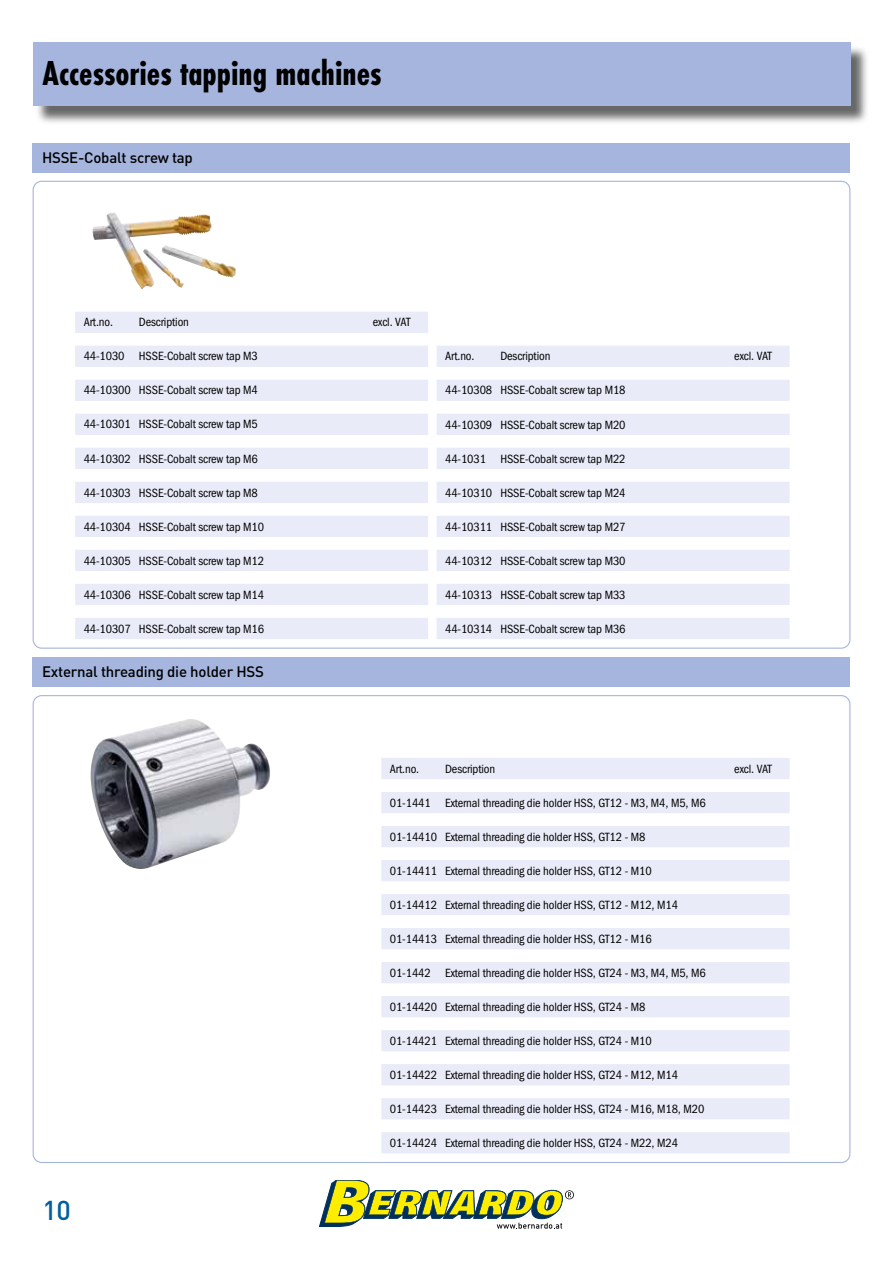
<style>
.page{position:relative;width:893px;height:1263px;background:#fff}
.page>*{position:absolute;margin:0;border:0;box-sizing:border-box;transform-origin:0 0}
.t1{font:700 36px "Futura PT Cond";color:#000}
.t2{font:500 27px "DIN Pro";color:#00609d}
.t3{font:500 15px "DIN Pro";letter-spacing:-.015em;color:#000}
.t4{font:12px "Franklin Gothic Book Cond ITC";letter-spacing:-.01em;color:#000}
</style>
<div class="page">
<div style="left:35px;top:45px;width:834px;height:80px;background:#000;opacity:.6"></div>
<div style="left:33px;top:43px;width:817px;height:63px;background:#a5b5de"></div>
<div style="left:33px;top:143px;width:817px;height:29px;background:#a5b5de"></div>
<div style="left:33px;top:657px;width:817px;height:29px;background:#a5b5de"></div>
<svg style="left:75px;top:312px;width:353px;height:327px;fill:#e9ecf8"></svg>
<svg style="left:437px;top:346px;width:353px;height:293px;fill:#e9ecf8"></svg>
<svg style="left:381px;top:758px;width:409px;height:395px;fill:#e9ecf8"></svg>
<svg style="left:381px;top:915px;width:409px;height:13px"></svg>
<img style="left:90px;top:719px;width:180px;height:150px">
<img style="left:92px;top:214px;width:112px;height:75px">
<svg style="left:319px;top:1180px;width:255px;height:49px"></svg>
<h1 class="t1" style="left:42px;top:52px;width:340px">Accessories tapping machines</h1>
<p class="t3" style="left:42px;top:147px;width:152px">HSSE-Cobalt screw tap</p>
<p class="t4" style="left:84px;top:315px;width:31px">Art.no.</p>
<p class="t4" style="left:139px;top:315px;width:52px">Description</p>
<p class="t4" style="left:373px;top:315px;width:39px">excl. VAT</p>
<p class="t4" style="left:84px;top:349px;width:176px">44-1030 HSSE-Cobalt screw tap M3</p>
<p class="t4" style="left:84px;top:383px;width:176px">44-10300 HSSE-Cobalt screw tap M4</p>
<p class="t4" style="left:84px;top:417px;width:176px">44-10301 HSSE-Cobalt screw tap M5</p>
<p class="t4" style="left:84px;top:451px;width:176px">44-10302 HSSE-Cobalt screw tap M6</p>
<p class="t4" style="left:84px;top:485px;width:176px">44-10303 HSSE-Cobalt screw tap M8</p>
<p class="t4" style="left:84px;top:519px;width:182px">44-10304 HSSE-Cobalt screw tap M10</p>
<p class="t4" style="left:84px;top:553px;width:182px">44-10305 HSSE-Cobalt screw tap M12</p>
<p class="t4" style="left:84px;top:588px;width:182px">44-10306 HSSE-Cobalt screw tap M14</p>
<p class="t4" style="left:84px;top:622px;width:182px">44-10307 HSSE-Cobalt screw tap M16</p>
<p class="t3" style="left:42px;top:661px;width:223px">External threading die holder HSS</p>
<p class="t4" style="left:445px;top:349px;width:31px">Art.no.</p>
<p class="t4" style="left:500px;top:349px;width:52px">Description</p>
<p class="t4" style="left:734px;top:349px;width:39px">excl. VAT</p>
<p class="t4" style="left:445px;top:383px;width:182px">44-10308 HSSE-Cobalt screw tap M18</p>
<p class="t4" style="left:445px;top:417px;width:182px">44-10309 HSSE-Cobalt screw tap M20</p>
<p class="t4" style="left:445px;top:451px;width:182px">44-1031 HSSE-Cobalt screw tap M22</p>
<p class="t4" style="left:445px;top:485px;width:182px">44-10310 HSSE-Cobalt screw tap M24</p>
<p class="t4" style="left:445px;top:519px;width:182px">44-10311 HSSE-Cobalt screw tap M27</p>
<p class="t4" style="left:445px;top:554px;width:182px">44-10312 HSSE-Cobalt screw tap M30</p>
<p class="t4" style="left:445px;top:588px;width:182px">44-10313 HSSE-Cobalt screw tap M33</p>
<p class="t4" style="left:445px;top:622px;width:182px">44-10314 HSSE-Cobalt screw tap M36</p>
<h2 class="t2" style="left:43px;top:1192px;width:30px">10</h2>
<p class="t4" style="left:390px;top:762px;width:31px">Art.no.</p>
<p class="t4" style="left:445px;top:762px;width:52px">Description</p>
<p class="t4" style="left:734px;top:762px;width:39px">excl. VAT</p>
<p class="t4" style="left:390px;top:796px;width:317px">01-1441 External threading die holder HSS, GT12 - M3, M4, M5, M6</p>
<p class="t4" style="left:390px;top:830px;width:257px">01-14410 External threading die holder HSS, GT12 - M8</p>
<p class="t4" style="left:390px;top:864px;width:263px">01-14411 External threading die holder HSS, GT12 - M10</p>
<p class="t4" style="left:390px;top:898px;width:290px">01-14412 External threading die holder HSS, GT12 - M12, M14</p>
<p class="t4" style="left:390px;top:932px;width:263px">01-14413 External threading die holder HSS, GT12 - M16</p>
<p class="t4" style="left:390px;top:966px;width:317px">01-1442 External threading die holder HSS, GT24 - M3, M4, M5, M6</p>
<p class="t4" style="left:390px;top:1000px;width:257px">01-14420 External threading die holder HSS, GT24 - M8</p>
<p class="t4" style="left:390px;top:1034px;width:263px">01-14421 External threading die holder HSS, GT24 - M10</p>
<p class="t4" style="left:390px;top:1068px;width:290px">01-14422 External threading die holder HSS, GT24 - M12, M14</p>
<p class="t4" style="left:390px;top:1102px;width:316px">01-14423 External threading die holder HSS, GT24 - M16, M18, M20</p>
<p class="t4" style="left:390px;top:1136px;width:290px">01-14424 External threading die holder HSS, GT24 - M22, M24</p>
</div>
